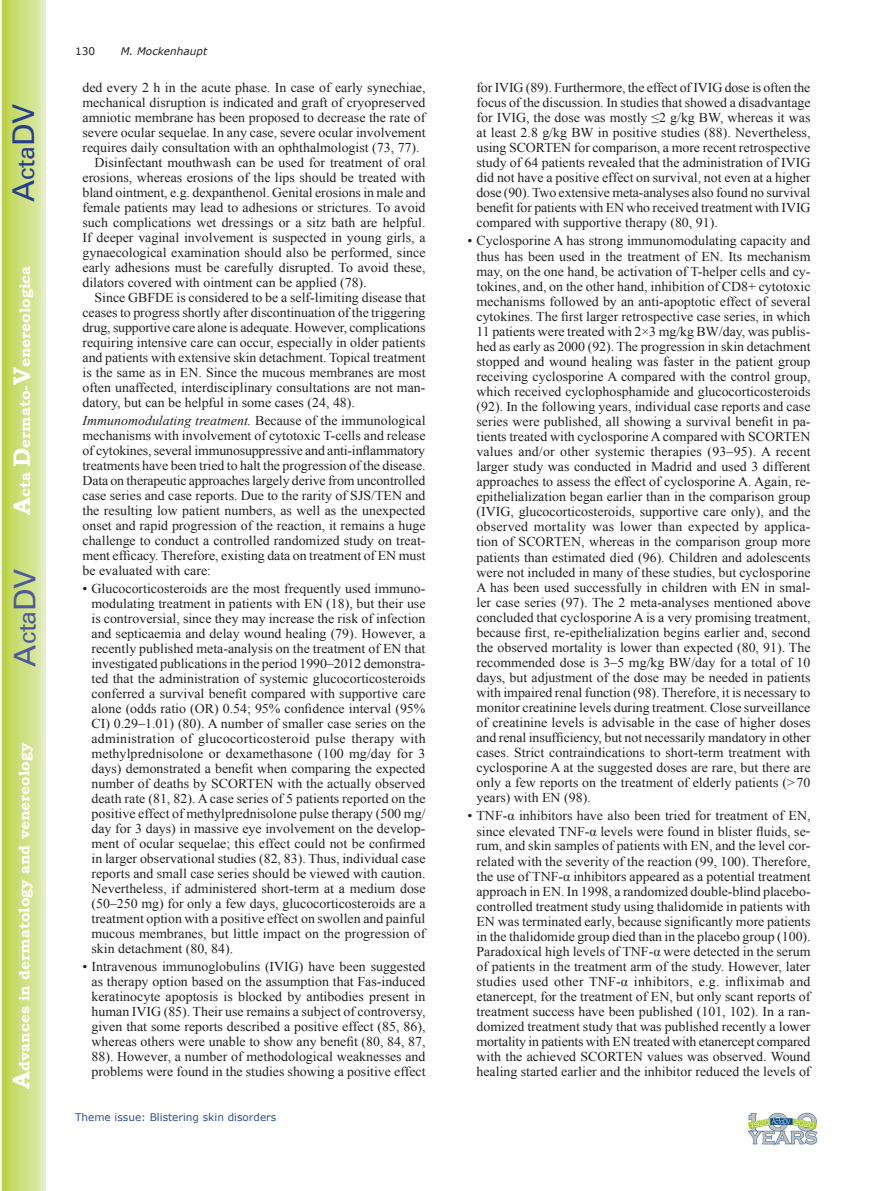
<style>
.page{position:relative;width:893px;height:1191px;background:#fff}
.page>*{position:absolute;margin:0;border:0;box-sizing:border-box;transform-origin:0 0}
.t1{font:30px "Univers";color:#4d5a9e}
.t2{font:30px "Univers";color:#253f8e}
.t3{font:700 15px "Bookman Old Style";color:#fff}
.t4{font:13.5px/15px "Times New Roman";color:#231f20;text-align:justify}
.t5{font:10.5px "Verdana";color:#324f95}
.t6{font:italic 10.5px "Verdana";color:#231f20}
.t7{font:10.5px "Verdana";color:#231f20}
.s1{font-size:24px}
.s2{font-style:italic}
</style>
<div class="page">
<svg style="left:1px;top:0;width:45px;height:1191px;background:#cfe084"></svg>
<img style="left:747px;top:1113px;width:71px;height:31px">
<h1 class="t2" style="left:6px;top:202px;width:100px;rotate:-90deg">A<span class="s1">cta</span>DV</h1>
<p class="t3" style="left:16px;top:515px;width:251px;rotate:-90deg"><span class="s1">A</span>cta <span class="s1">D</span>ermato-<span class="s1">V</span>enereologica</p>
<h1 class="t1" style="left:7px;top:666px;width:100px;rotate:-90deg">A<span class="s1">cta</span>DV</h1>
<p class="t3" style="left:15px;top:1088px;width:347px;rotate:-90deg"><span class="s1">A</span>dvances in dermatology and venereology</p>
<p class="t7" style="left:75px;top:44px;width:22px">130</p>
<p class="t6" style="left:121px;top:44px;width:88px">M. Mockenhaupt</p>
<p class="t4" style="left:82px;top:80px;width:344px">ded every 2 h in the acute phase. In case of early synechiae,</p>
<p class="t4" style="left:82px;top:95px;width:345px">mechanical disruption is indicated and graft of cryopreserved</p>
<p class="t4" style="left:82px;top:110px;width:345px">amniotic membrane has been proposed to decrease the rate of</p>
<p class="t4" style="left:82px;top:125px;width:345px">severe ocular sequelae. In any case, severe ocular involvement</p>
<p class="t4" style="left:82px;top:140px;width:339px">requires daily consultation with an ophthalmologist (73, 77).</p>
<p class="t4" style="left:95px;top:155px;width:332px">Disinfectant mouthwash can be used for treatment of oral</p>
<p class="t4" style="left:82px;top:170px;width:344px">erosions, whereas erosions of the lips should be treated with</p>
<p class="t4" style="left:82px;top:185px;width:345px">bland ointment, e.g. dexpanthenol. Genital erosions in male and</p>
<p class="t4" style="left:82px;top:200px;width:345px">female patients may lead to adhesions or strictures. To avoid</p>
<p class="t4" style="left:82px;top:215px;width:345px">such complications wet dressings or a sitz bath are helpful.</p>
<p class="t4" style="left:82px;top:230px;width:344px">If deeper vaginal involvement is suspected in young girls, a</p>
<p class="t4" style="left:82px;top:245px;width:345px">gynaecological examination should also be performed, since</p>
<p class="t4" style="left:82px;top:260px;width:345px">early adhesions must be carefully disrupted. To avoid these,</p>
<p class="t4" style="left:82px;top:275px;width:286px">dilators covered with ointment can be applied (78).</p>
<p class="t4" style="left:95px;top:290px;width:332px">Since GBFDE is considered to be a self-limiting disease that</p>
<p class="t4" style="left:82px;top:305px;width:344px">ceases to progress shortly after discontinuation of the triggering</p>
<p class="t4" style="left:82px;top:320px;width:344px">drug, supportive care alone is adequate. However, complications</p>
<p class="t4" style="left:82px;top:335px;width:345px">requiring intensive care can occur, especially in older patients</p>
<p class="t4" style="left:82px;top:350px;width:345px">and patients with extensive skin detachment. Topical treatment</p>
<p class="t4" style="left:82px;top:365px;width:345px">is the same as in EN. Since the mucous membranes are most</p>
<p class="t4" style="left:82px;top:380px;width:344px">often unaffected, interdisciplinary consultations are not man-</p>
<p class="t4" style="left:82px;top:395px;width:274px">datory, but can be helpful in some cases (24, 48).</p>
<p class="t4" style="left:82px;top:413px;width:345px"><span class="s2">Immunomodulating treatment.</span> Because of the immunological mechanisms with involvement of cytotoxic T-cells and release of cytokines, several immunosuppressive and anti-inflammatory treatments have been tried to halt the progression of the disease.<br>Data on therapeutic approaches largely derive from uncontrolled case series and case reports. Due to the rarity of SJS/TEN and the resulting low patient numbers, as well as the unexpected onset and rapid progression of the reaction, it remains a huge challenge to conduct a controlled randomized study on treat&shy;ment efficacy. Therefore, existing data on treatment of EN must be evaluated with care:</p>
<p class="t4" style="left:92px;top:581px;width:336px;text-indent:-9px">• Glucocorticosteroids are the most frequently used immuno&shy;modulating treatment in patients with EN (18), but their use is controversial, since they may increase the risk of infection and septicaemia and delay wound healing (79). However, a recently published meta-analysis on the treatment of EN that investigated publications in the period 1990–2012 demonstra&shy;ted that the administration of systemic glucocorticosteroids conferred a survival benefit compared with supportive care alone (odds ratio (OR) 0.54; 95% confidence interval (95% CI) 0.29–1.01) (80). A number of smaller case series on the administration of glucocorticosteroid pulse therapy with methylprednisolone or dexamethasone (100 mg/day for 3 days) demonstrated a benefit when comparing the expected number of deaths by SCORTEN with the actually observed death rate (81, 82). A case series of 5 patients reported on the positive effect of methylprednisolone pulse therapy (500 mg/ day for 3 days) in massive eye involvement on the develop&shy;ment of ocular sequelae; this effect could not be confirmed in larger observational studies (82, 83). Thus, individual case reports and small case series should be viewed with caution.<br>Nevertheless, if administered short-term at a medium dose (50–250 mg) for only a few days, glucocorticosteroids are a treatment option with a positive effect on swollen and painful mucous membranes, but little impact on the progression of skin detachment (80, 84).</p>
<p class="t4" style="left:92px;top:959px;width:336px;text-indent:-9px">• Intravenous immunoglobulins (IVIG) have been suggested as therapy option based on the assumption that Fas-induced keratinocyte apoptosis is blocked by antibodies present in human IVIG (85). Their use remains a subject of controversy, given that some reports described a positive effect (85, 86), whereas others were unable to show any benefit (80, 84, 87, 88). However, a number of methodological weaknesses and problems were found in the studies showing a positive effect</p>
<p class="t5" style="left:75px;top:1110px;width:203px">Theme issue: Blistering skin disorders</p>
<p class="t4" style="left:476px;top:80px;width:336px">for IVIG (89). Furthermore, the effect of IVIG dose is often the focus of the discussion. In studies that showed a disadvantage for IVIG, the dose was mostly ≤2 g/kg BW, whereas it was at least 2.8 g/kg BW in positive studies (88). Nevertheless, using SCORTEN for comparison, a more recent retrospective study of 64 patients revealed that the administration of IVIG did not have a positive effect on survival, not even at a higher dose (90). Two extensive meta-analyses also found no survival benefit for patients with EN who received treatment with IVIG compared with supportive therapy (80, 91).</p>
<p class="t4" style="left:476px;top:233px;width:336px;text-indent:-9px">• Cyclosporine A has strong immunomodulating capacity and thus has been used in the treatment of EN. Its mechanism may, on the one hand, be activation of T-helper cells and cy&shy;tokines, and, on the other hand, inhibition of CD8+ cytotoxic mechanisms followed by an anti-apoptotic effect of several cytokines. The first larger retrospective case series, in which 11 patients were treated with 2×3 mg/kg BW/day, was publis&shy;hed as early as 2000 (92). The progression in skin detachment stopped and wound healing was faster in the patient group receiving cyclosporine A compared with the control group, which received cyclophosphamide and glucocorticosteroids (92). In the following years, individual case reports and case series were published, all showing a survival benefit in pa&shy;tients treated with cyclosporine A compared with SCORTEN values and/or other systemic therapies (93–95). A recent larger study was conducted in Madrid and used 3 different approaches to assess the effect of cyclosporine A. Again, re&shy;epithelialization began earlier than in the comparison group (IVIG, glucocorticosteroids, supportive care only), and the observed mortality was lower than expected by applica&shy;tion of SCORTEN, whereas in the comparison group more patients than estimated died (96). Children and adolescents were not included in many of these studies, but cyclosporine A has been used successfully in children with EN in smal&shy;ler case series (97). The 2 meta-analyses mentioned above concluded that cyclosporine A is a very promising treatment, because first, re-epithelialization begins earlier and, second the observed mortality is lower than expected (80, 91). The recommended dose is 3–5 mg/kg BW/day for a total of 10 days, but adjustment of the dose may be needed in patients with impaired renal function (98). Therefore, it is necessary to monitor creatinine levels during treatment. Close surveillance of creatinine levels is advisable in the case of higher doses and renal insufficiency, but not necessarily mandatory in other cases. Strict contraindications to short-term treatment with cyclosporine A at the suggested doses are rare, but there are only a few reports on the treatment of elderly patients (&gt;70 years) with EN (98).</p>
<p class="t4" style="left:476px;top:808px;width:336px;text-indent:-9px">• TNF-α inhibitors have also been tried for treatment of EN, since elevated TNF-α levels were found in blister fluids, se&shy;rum, and skin samples of patients with EN, and the level cor&shy;related with the severity of the reaction (99, 100). Therefore, the use of TNF-α inhibitors appeared as a potential treatment approach in EN. In 1998, a randomized double-blind placebo&shy;controlled treatment study using thalidomide in patients with EN was terminated early, because significantly more patients in the thalidomide group died than in the placebo group (100).<br>Paradoxical high levels of TNF-α were detected in the serum of patients in the treatment arm of the study. However, later studies used other TNF-α inhibitors, e.g. infliximab and etanercept, for the treatment of EN, but only scant reports of treatment success have been published (101, 102). In a ran&shy;domized treatment study that was published recently a lower mortality in patients with EN treated with etanercept compared with the achieved SCORTEN values was observed. Wound healing started earlier and the inhibitor reduced the levels of</p>
</div>
